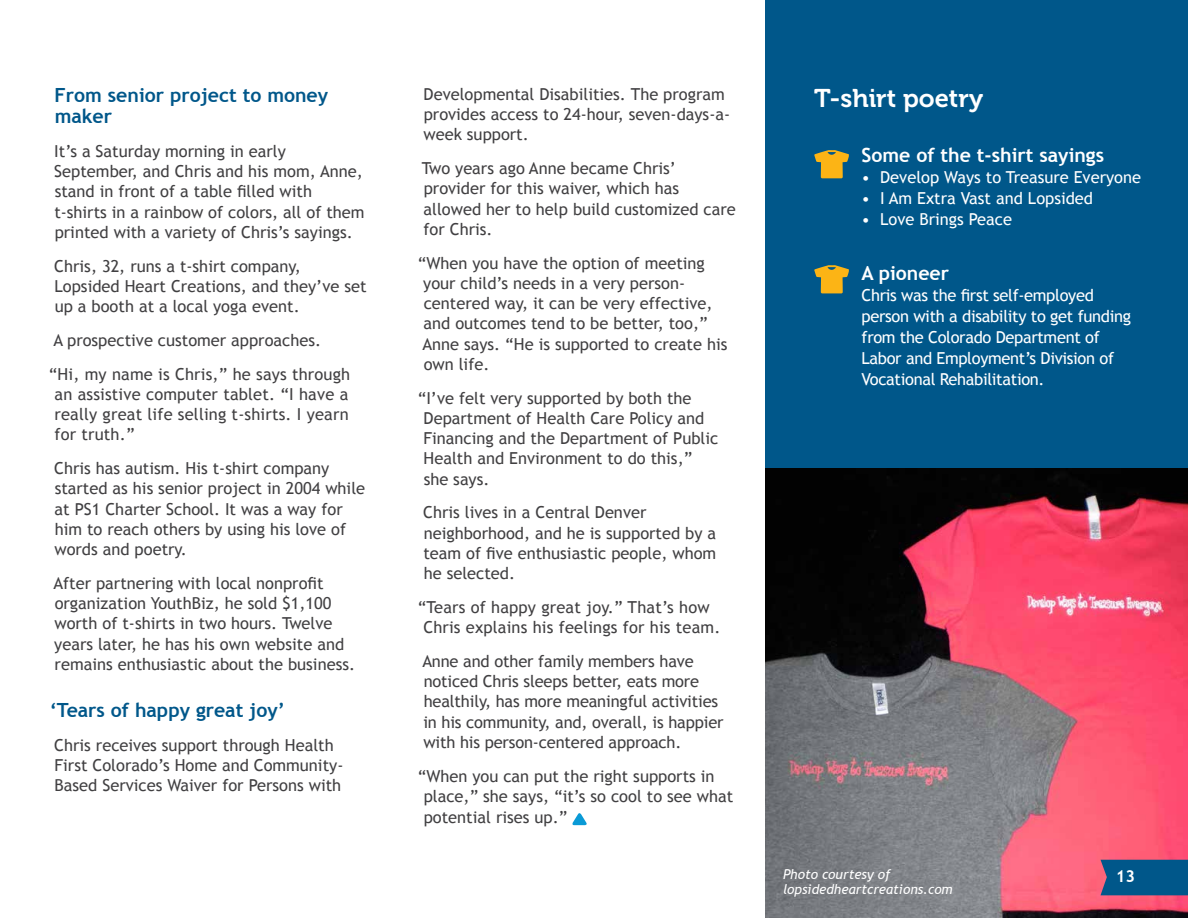
<style>
.page{position:relative;width:1188px;height:918px;background:#fff}
.page>*{position:absolute;margin:0;border:0;box-sizing:border-box;transform-origin:0 0}
.t1{font:25.5px "Museo 700";color:#fff}
.t2{font:700 19.5px/21px "Trebuchet MS";color:#00578a}
.t3{font:700 19.5px "Trebuchet MS";color:#fff}
.t4{font:16.5px/20.2px "Trebuchet MS";color:#414042}
.t5{font:16.5px/21px "Trebuchet MS";letter-spacing:-.02em;color:#fff}
.t6{font:16.5px "Trebuchet MS";color:#fff}
.t7{font:700 16.5px "Trebuchet MS";color:#fff}
.t8{font:italic 13.5px/15px "Trebuchet MS";color:#fff}
</style>
<div class="page">
<div style="left:765px;top:0;width:423px;height:469px;background:#00578a"></div>
<svg style="left:814px;top:150px;width:35px;height:28px"></svg>
<svg style="left:814px;top:265px;width:35px;height:28px"></svg>
<svg style="left:572px;top:813px;width:15px;height:12px"></svg>
<img style="left:765px;top:469px;width:423px;height:449px">
<div style="left:1101px;top:860px;width:87px;height:35px;background:#00578a"></div>
<h4 class="t2" style="left:55px;top:85px;width:275px">From senior project to money maker</h4>
<p class="t4" style="left:54px;top:141px;width:312px">It’s a Saturday morning in early September, and Chris and his mom, Anne, stand in front of a table filled with t-shirts in a rainbow of colors, all of them printed with a variety of Chris’s sayings .</p>
<p class="t4" style="left:54px;top:256px;width:314px">Chris, 32, runs a t-shirt company,<br>Lopsided Heart Creations, and they’ve set up a booth at a local yoga event .</p>
<p class="t4" style="left:53px;top:330px;width:269px">A prospective customer approaches .</p>
<p class="t4" style="left:54px;top:364px;width:297px;text-align:justify;text-indent:-6px">“Hi, my name is Chris,” he says through an assistive computer tablet . “I have a really great life selling t-shirts . I yearn for truth .”</p>
<p class="t4" style="left:54px;top:458px;width:312px">Chris has autism . His t-shirt company started as his senior project in 2004 while at PS1 Charter School . It was a way for him to reach others by using his love of words and poetry .</p>
<p class="t4" style="left:53px;top:573px;width:303px">After partnering with local nonprofit organization YouthBiz, he sold $1,100 worth of t-shirts in two hours . Twelve years later, he has his own website and remains enthusiastic about the business .</p>
<h4 class="t2" style="left:50px;top:700px;width:237px">‘Tears of happy great joy’</h4>
<p class="t4" style="left:54px;top:735px;width:291px">Chris receives support through Health<br>First Colorado’s Home and Community-<br>Based Services Waiver for Persons with</p>
<p class="t4" style="left:423px;top:84px;width:308px">Developmental Disabilities . The program provides access to 24-hour, seven-days-a&shy;week support .</p>
<p class="t4" style="left:422px;top:158px;width:316px">Two years ago Anne became Chris’ provider for this waiver, which has allowed her to help build customized care for Chris .</p>
<p class="t4" style="left:418px;top:253px;width:311px">“When you have the option of meeting your child’s needs in a very person&shy;centered way, it can be very effective, and outcomes tend to be better, too,”<br>Anne says . “He is supported to create his own life .</p>
<p class="t4" style="left:424px;top:388px;width:296px;text-indent:-6px">“I’ve felt very supported by both the<br>Department of Health Care Policy and<br>Financing and the Department of Public<br>Health and Environment to do this,” she says .</p>
<p class="t4" style="left:423px;top:503px;width:295px">Chris lives in a Central Denver neighborhood, and he is supported by a team of five enthusiastic people, whom he selected .</p>
<p class="t4" style="left:423px;top:597px;width:299px;text-indent:-6px">“Tears of happy great joy .” That’s how<br>Chris explains his feelings for his team .</p>
<p class="t4" style="left:422px;top:651px;width:303px">Anne and other family members have noticed Chris sleeps better, eats more healthily, has more meaningful activities in his community, and, overall, is happier with his person-centered approach .</p>
<p class="t4" style="left:424px;top:766px;width:311px;text-indent:-6px">“When you can put the right supports in place,” she says, “it’s so cool to see what</p>
<p class="t4" style="left:424px;top:808px;width:145px">potential rises up .”</p>
<h5 class="t1" style="left:814px;top:84px;width:170px">T-shirt poetry</h5>
<h6 class="t3" style="left:862px;top:143px;width:244px">Some of the t-shirt sayings</h6>
<p class="t6" style="left:862px;top:167px;width:281px">• Develop Ways to Treasure Everyone</p>
<p class="t6" style="left:862px;top:188px;width:233px">• I Am Extra Vast and Lopsided</p>
<p class="t6" style="left:862px;top:209px;width:152px">• Love Brings Peace</p>
<h6 class="t3" style="left:862px;top:261px;width:89px">A pioneer</h6>
<p class="t5" style="left:862px;top:285px;width:271px">Chris was the first self-employed person with a disability to get funding from the Colorado Department of Labor and Employment’s Division of Vocational Rehabilitation .</p>
<p class="t8" style="left:783px;top:867px;width:171px">Photo courtesy of lopsidedheartcreations.com</p>
<p class="t7" style="left:1116px;top:866px;width:21px">13</p>
</div>
